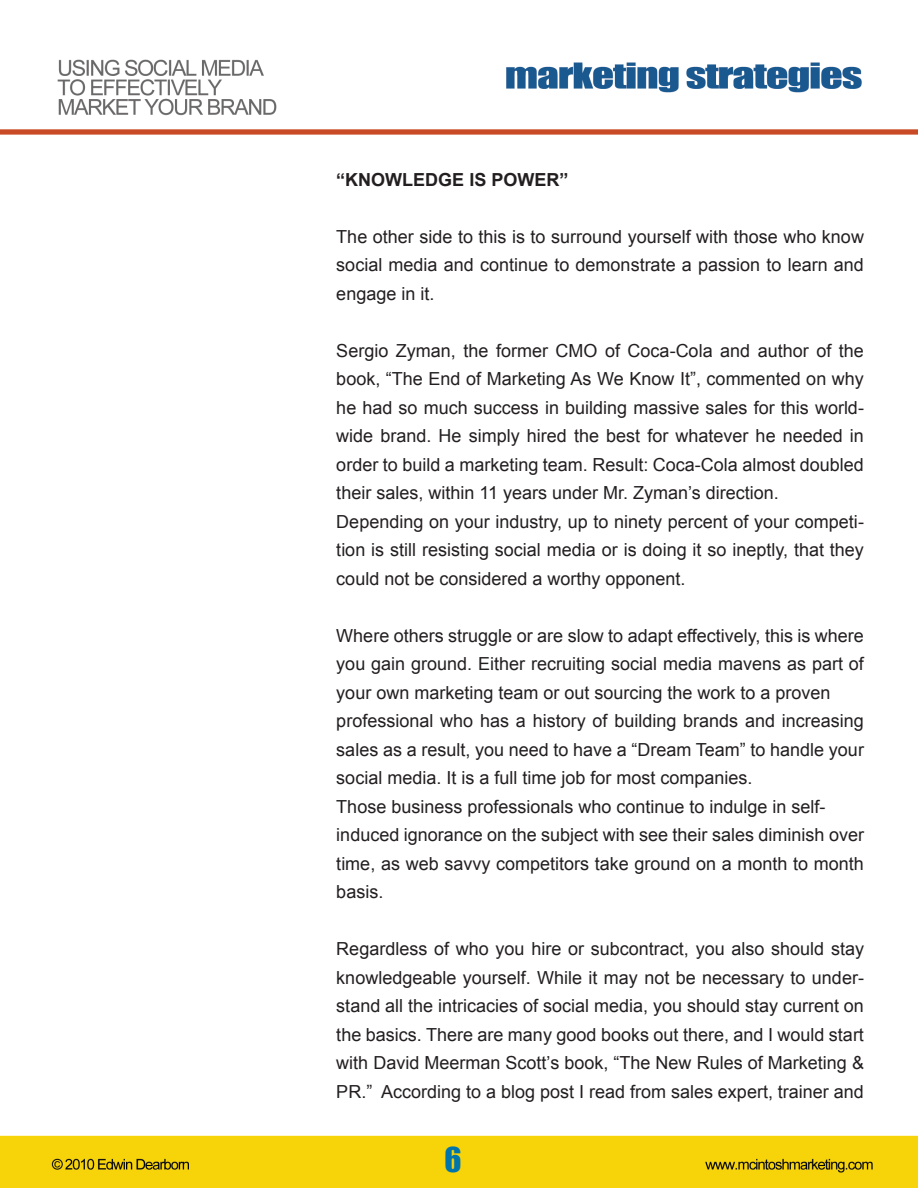
<style>
.page{position:relative;width:918px;height:1188px;background:#fff}
.page>*{position:absolute;margin:0;border:0;box-sizing:border-box;transform-origin:0 0}
.t1{font:31.5px "Impact";color:#0075ac}
.t2{font:18px/28.5px "Arial";color:#231f20;text-align:justify}
.t3{font:700 18px "Arial";color:#231f20}
</style>
<div class="page">
<img style="left:0;top:59px;width:918px;height:1129px">
<p class="t3" style="left:336px;top:167px;width:234px">“KNOWLEDGE IS POWER”</p>
<p class="t2" style="left:336px;top:222px;width:529px">The other side to this is to surround yourself with those who know social media and continue to demonstrate a passion to learn and engage in it.</p>
<p class="t2" style="left:336px;top:336px;width:529px">Sergio Zyman, the former CMO of Coca-Cola and author of the book, “The End of Marketing As We Know It”, commented on why he had so much success in building massive sales for this world&shy;wide brand. He simply hired the best for whatever he needed in order to build a marketing team. Result: Coca-Cola almost doubled their sales, within 11 years under Mr. Zyman’s direction.</p>
<p class="t2" style="left:336px;top:507px;width:529px">Depending on your industry, up to ninety percent of your competi&shy;tion is still resisting social media or is doing it so ineptly, that they could not be considered a worthy opponent.</p>
<p class="t2" style="left:336px;top:621px;width:529px">Where others struggle or are slow to adapt effectively, this is where you gain ground. Either recruiting social media mavens as part of your own marketing team or out sourcing the work to a proven</p>
<p class="t2" style="left:336px;top:707px;width:529px">professional who has a history of building brands and increasing sales as a result, you need to have a “Dream Team” to handle your social media. It is a full time job for most companies.</p>
<p class="t2" style="left:336px;top:792px;width:491px">Those business professionals who continue to indulge in self-</p>
<p class="t2" style="left:336px;top:821px;width:529px">induced ignorance on the subject with see their sales diminish over time, as web savvy competitors take ground on a month to month basis.</p>
<p class="t2" style="left:336px;top:935px;width:529px">Regardless of who you hire or subcontract, you also should stay knowledgeable yourself. While it may not be necessary to under&shy;stand all the intricacies of social media, you should stay current on the basics. There are many good books out there, and I would start with David Meerman Scott’s book, “The New Rules of Marketing &amp; PR.” According to a blog post I read from sales expert, trainer and</p>
<p class="t1" style="left:445px;top:1140px;width:19px">6</p>
</div>
